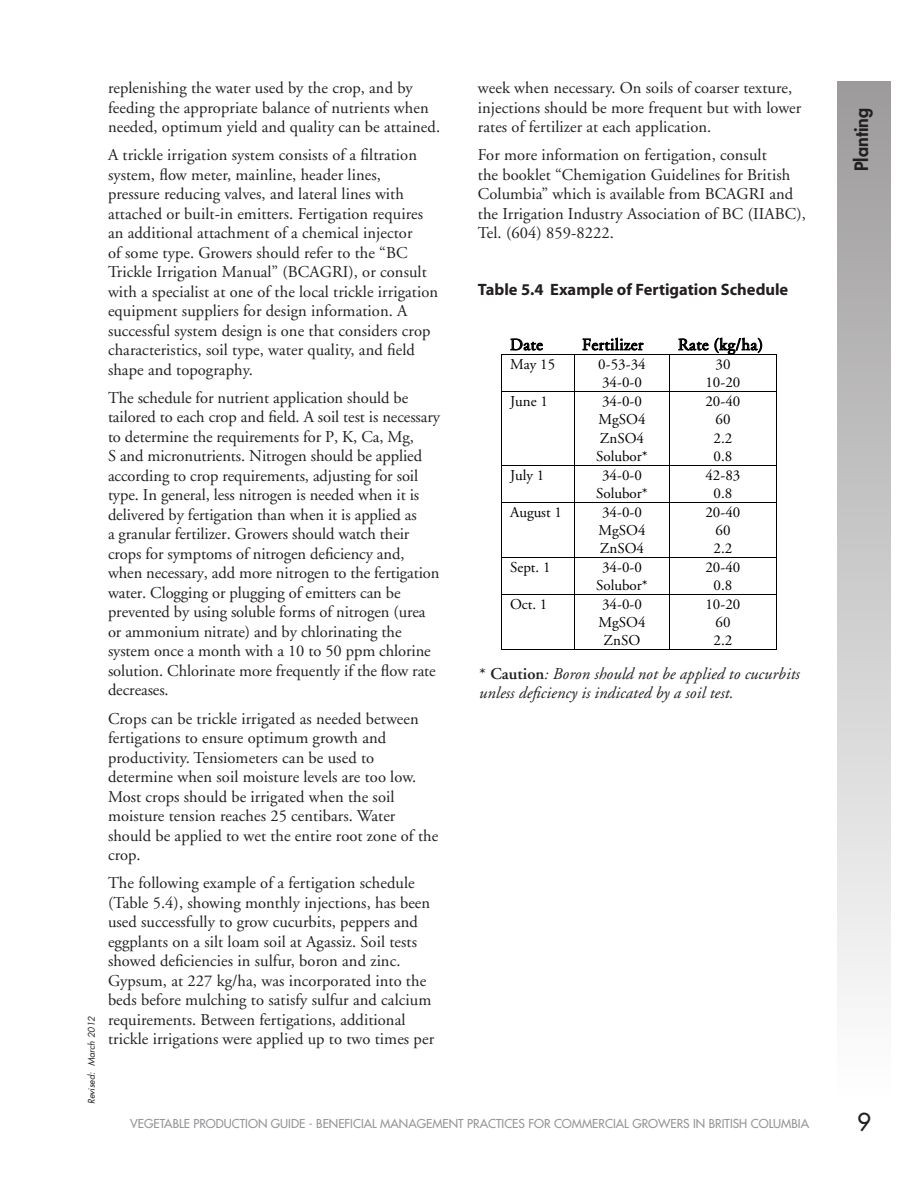
<style>
.page{position:relative;width:918px;height:1188px;background:#fff}
.page>*{position:absolute;margin:0;border:0;box-sizing:border-box;transform-origin:0 0}
.t1{font:24px "Futura";color:#231f20}
.t2{font:800 18px "Futura";color:#231f20}
.t3{font:16.65px "Adobe Garamond";letter-spacing:.025em;color:#000}
.t4{font:16.5px/19.5px "Adobe Garamond";letter-spacing:.005em;color:#231f20}
.t5{font:italic 16.5px/19.5px "Adobe Garamond";letter-spacing:.005em;color:#231f20}
.t6{font:700 16.5px "Myriad";color:#231f20}
.t7{font:15px "Adobe Garamond";letter-spacing:.005em;color:#000}
.t8{font:12px "Futura";color:#939598}
.t9{font:italic 9px "Futura";color:#231f20}
.s1{font-weight:600;font-style:normal}
</style>
<div class="page">
<svg style="left:511px;top:338px;width:32px;height:13px"></svg>
<svg style="left:583px;top:338px;width:60px;height:12px"></svg>
<svg style="left:679px;top:338px;width:29px;height:13px"></svg>
<svg style="left:715px;top:337px;width:47px;height:17px"></svg>
<hr style="left:501px;top:354px;width:73px;height:1px;background:#000">
<hr style="left:574px;top:354px;width:96px;height:1px;background:#000">
<hr style="left:669px;top:354px;width:108px;height:1px;background:#000">
<hr style="left:502px;top:391px;width:275px;height:1px;background:#000">
<hr style="left:502px;top:465px;width:275px;height:1px;background:#000">
<hr style="left:502px;top:502px;width:275px;height:1px;background:#000">
<hr style="left:502px;top:557px;width:275px;height:1px;background:#000">
<hr style="left:502px;top:594px;width:275px;height:1px;background:#000">
<hr style="left:502px;top:649px;width:72px;height:1px;background:#000">
<svg style="left:574px;top:355px;width:1px;height:294px"></svg>
<hr style="left:574px;top:649px;width:95px;height:1px;background:#000">
<svg style="left:669px;top:355px;width:1px;height:295px"></svg>
<hr style="left:670px;top:649px;width:106px;height:1px;background:#000">
<svg style="left:776px;top:355px;width:1px;height:295px"></svg>
<p class="t9" style="left:85px;top:1104px;width:90px;rotate:-90deg">Revised: March 2012</p>
<p class="t4" style="left:108px;top:79px;width:334px">replenishing the water used by the crop, and by feeding the appropriate balance of nutrients when needed, optimum yield and quality can be attained.</p>
<p class="t4" style="left:108px;top:146px;width:332px">A trickle irrigation system consists of a filtration system, flow meter, mainline, header lines,<br>pressure reducing valves, and lateral lines with attached or built-in emitters. Fertigation requires an additional attachment of a chemical injector<br>of some type. Growers should refer to the “BC Trickle Irrigation Manual” (BCAGRI), or consult with a specialist at one of the local trickle irrigation equipment suppliers for design information. A successful system design is one that considers crop characteristics, soil type, water quality, and field shape and topography.</p>
<p class="t4" style="left:108px;top:388px;width:334px">The schedule for nutrient application should be tailored to each crop and field. A soil test is necessary to determine the requirements for P, K, Ca, Mg,<br>S and micronutrients. Nitrogen should be applied according to crop requirements, adjusting for soil type. In general, less nitrogen is needed when it is delivered by fertigation than when it is applied as<br>a granular fertilizer. Growers should watch their crops for symptoms of nitrogen deficiency and, when necessary, add more nitrogen to the fertigation water. Clogging or plugging of emitters can be prevented by using soluble forms of nitrogen (urea or ammonium nitrate) and by chlorinating the system once a month with a 10 to 50 ppm chlorine solution. Chlorinate more frequently if the flow rate decreases.</p>
<p class="t4" style="left:108px;top:709px;width:332px">Crops can be trickle irrigated as needed between fertigations to ensure optimum growth and productivity. Tensiometers can be used to determine when soil moisture levels are too low.<br>Most crops should be irrigated when the soil moisture tension reaches 25 centibars. Water should be applied to wet the entire root zone of the crop.</p>
<p class="t4" style="left:108px;top:874px;width:328px">The following example of a fertigation schedule (Table 5.4), showing monthly injections, has been used successfully to grow cucurbits, peppers and eggplants on a silt loam soil at Agassiz. Soil tests showed deficiencies in sulfur, boron and zinc.<br>Gypsum, at 227 kg/ha, was incorporated into the beds before mulching to satisfy sulfur and calcium requirements. Between fertigations, additional trickle irrigations were applied up to two times per</p>
<p class="t4" style="left:478px;top:79px;width:325px">week when necessary. On soils of coarser texture, injections should be more frequent but with lower rates of fertilizer at each application.</p>
<p class="t4" style="left:478px;top:146px;width:329px">For more information on fertigation, consult<br>the booklet “Chemigation Guidelines for British Columbia” which is available from BCAGRI and the Irrigation Industry Association of BC (IIABC), Tel. (604) 859-8222.</p>
<p class="t6" style="left:478px;top:281px;width:312px">Table 5.4 Example of Fertigation Schedule</p>
<p class="t3" style="left:510px;top:336px;width:34px">Date</p>
<p class="t3" style="left:582px;top:336px;width:63px">Fertilizer</p>
<p class="t3" style="left:678px;top:336px;width:87px">Rate (kg/ha)</p>
<p class="t7" style="left:510px;top:357px;width:47px">May 15</p>
<p class="t7" style="left:598px;top:357px;width:49px">0-53-34</p>
<p class="t7" style="left:715px;top:357px;width:17px">30</p>
<p class="t7" style="left:602px;top:375px;width:41px">34-0-0</p>
<p class="t7" style="left:705px;top:375px;width:37px">10-20</p>
<p class="t7" style="left:510px;top:394px;width:40px">June 1</p>
<p class="t7" style="left:602px;top:394px;width:41px">34-0-0</p>
<p class="t7" style="left:705px;top:394px;width:37px">20-40</p>
<p class="t7" style="left:598px;top:412px;width:49px">MgSO4</p>
<p class="t7" style="left:716px;top:412px;width:17px">60</p>
<p class="t7" style="left:600px;top:430px;width:46px">ZnSO4</p>
<p class="t7" style="left:713px;top:430px;width:20px">2.2</p>
<p class="t7" style="left:596px;top:448px;width:53px">Solubor*</p>
<p class="t7" style="left:714px;top:448px;width:20px">0.8</p>
<p class="t7" style="left:510px;top:467px;width:36px">July 1</p>
<p class="t7" style="left:602px;top:467px;width:41px">34-0-0</p>
<p class="t7" style="left:705px;top:467px;width:37px">42-83</p>
<p class="t7" style="left:596px;top:485px;width:53px">Solubor*</p>
<p class="t7" style="left:714px;top:485px;width:20px">0.8</p>
<p class="t7" style="left:510px;top:504px;width:53px">August 1</p>
<p class="t7" style="left:602px;top:504px;width:41px">34-0-0</p>
<p class="t7" style="left:705px;top:504px;width:37px">20-40</p>
<p class="t7" style="left:598px;top:522px;width:49px">MgSO4</p>
<p class="t7" style="left:716px;top:522px;width:17px">60</p>
<p class="t7" style="left:600px;top:540px;width:46px">ZnSO4</p>
<p class="t7" style="left:713px;top:540px;width:20px">2.2</p>
<p class="t7" style="left:510px;top:559px;width:42px">Sept. 1</p>
<p class="t7" style="left:602px;top:559px;width:41px">34-0-0</p>
<p class="t7" style="left:705px;top:559px;width:37px">20-40</p>
<p class="t7" style="left:596px;top:577px;width:53px">Solubor*</p>
<p class="t7" style="left:714px;top:577px;width:20px">0.8</p>
<p class="t7" style="left:510px;top:596px;width:39px">Oct. 1</p>
<p class="t7" style="left:602px;top:596px;width:41px">34-0-0</p>
<p class="t7" style="left:705px;top:596px;width:37px">10-20</p>
<p class="t7" style="left:598px;top:614px;width:49px">MgSO4</p>
<p class="t7" style="left:716px;top:614px;width:17px">60</p>
<p class="t7" style="left:604px;top:632px;width:38px">ZnSO</p>
<p class="t7" style="left:714px;top:632px;width:20px">2.2</p>
<p class="t5" style="left:479px;top:664px;width:322px"><span class="s1">* Caution</span>: Boron should not be applied to cucurbits unless deficiency is indicated by a soil test.</p>
<p class="t8" style="left:130px;top:1116px;width:680px">VEGETABLE PRODUCTION GUIDE - BENEFICIAL MANAGEMENT PRACTICES FOR COMMERCIAL GROWERS IN BRITISH COLUMBIA</p>
<p class="t2" style="left:850px;top:171px;width:65px;rotate:-90deg">Planting</p>
<h1 class="t1" style="left:857px;top:1107px;width:15px">9</h1>
</div>
